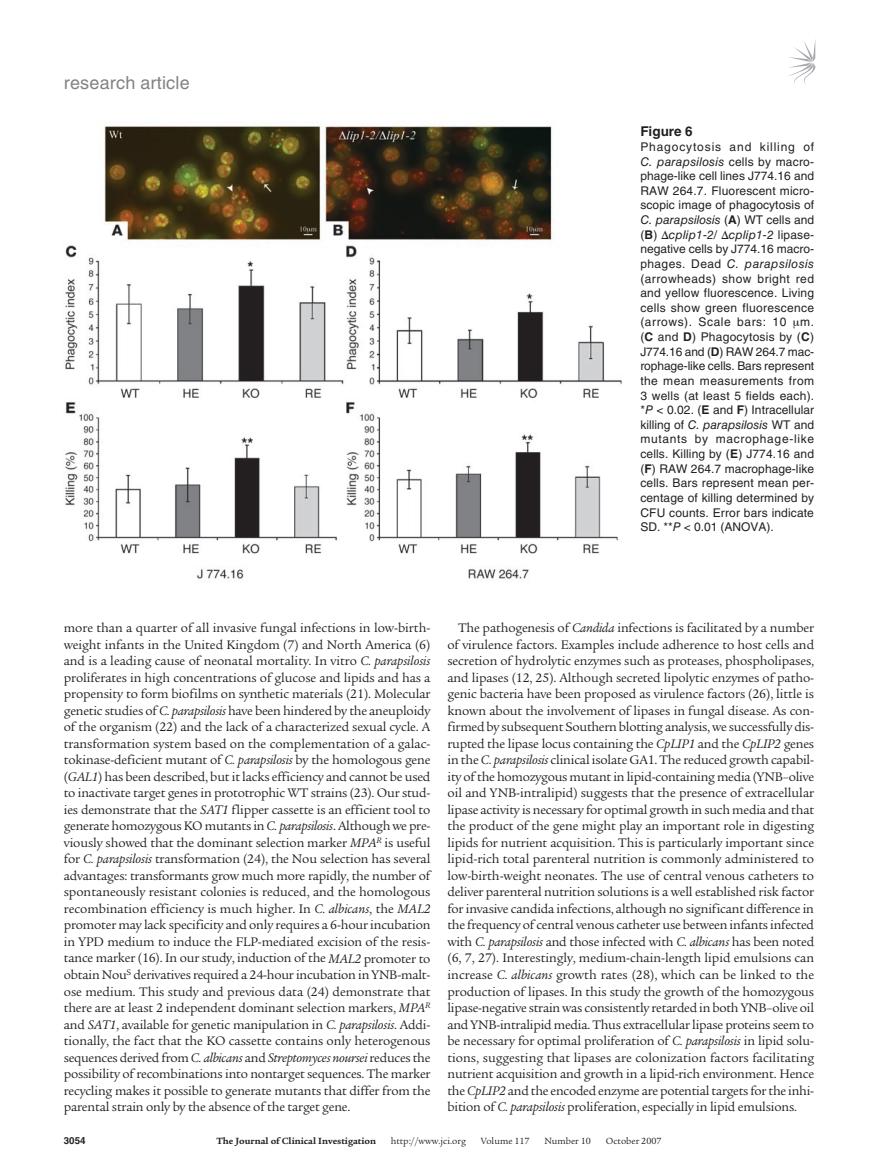
<style>
.page{position:relative;width:878px;height:1174px;background:#fff}
.page>*{position:absolute;margin:0;border:0;box-sizing:border-box;transform-origin:0 0}
.t1{font:18px "Helvetica LT Std";letter-spacing:.01em;color:#808285}
.t2{font:13.5px/16.5px "Legacy Serif Std";letter-spacing:-.015em;color:#231f20;text-align:justify}
.t3{font:700 13.5px "Helvetica LT Std";color:#231f20}
.t4{font:12px/14.7px "Helvetica LT Std";letter-spacing:.01em;color:#231f20;text-align:justify}
.t5{font:9.75px "Legacy Serif Std";color:#231f20}
.t6{font:700 9.75px "Legacy Serif Std";color:#231f20}
.t7{font:700 9.75px "Helvetica LT Std";color:#231f20}
.s1{font-style:italic}
.s2{font-weight:700}
</style>
<div class="page">
<svg style="left:789px;top:41px;width:26px;height:44px"></svg>
<img style="left:65px;top:125px;width:557px;height:454px">
<h1 class="t1" style="left:64px;top:72px;width:127px">research article</h1>
<p class="t3" style="left:640px;top:123px;width:54px">Figure 6</p>
<p class="t4" style="left:640px;top:139px;width:175px">Phagocytosis and killing of <span class="s1">C. parapsilosis</span> cells by macro&shy;phage-like cell lines J774.16 and RAW 264.7. Fluorescent micro&shy;scopic image of phagocytosis of <span class="s1">C. parapsilosis</span> (<span class="s2">A</span>) WT cells and (<span class="s2">B</span>) <span class="s1">Δcplip1-2/ Δcplip1-2</span> lipase&shy;negative cells by J774.16 macro&shy;phages. Dead <span class="s1">C. parapsilosis </span>(arrowheads) show bright red and yellow fluorescence. Living cells show green fluorescence (arrows). Scale bars: 10 m. (<span class="s2">C</span> and <span class="s2">D</span>) Phagocytosis by (<span class="s2">C</span>)<br>J774.16 and (<span class="s2">D</span>) RAW 264.7 mac&shy;rophage-like cells. Bars represent the mean measurements from 3 wells (at least 5 fields each). *<span class="s1">P</span> &lt; 0.02. (<span class="s2">E</span> and <span class="s2">F</span>) Intracellular killing of <span class="s1">C. parapsilosis</span> WT and mutants by macrophage-like cells. Killing by (<span class="s2">E</span>) J774.16 and (<span class="s2">F</span>) RAW 264.7 macrophage-like cells. Bars represent mean per&shy;centage of killing determined by CFU counts. Error bars indicate SD. **<span class="s1">P</span> &lt; 0.01 (ANOVA).</p>
<p class="t2" style="left:64px;top:620px;width:368px">more than a quarter of all invasive fungal infections in low-birth&shy;weight infants in the United Kingdom (7) and North America (6) and is a leading cause of neonatal mortality. In vitro <span class="s1">C. parapsilosis </span>proliferates in high concentrations of glucose and lipids and has a propensity to form biofilms on synthetic materials (21). Molecular genetic studies of <span class="s1">C. parapsilosis</span> have been hindered by the aneuploidy of the organism (22) and the lack of a characterized sexual cycle. A transformation system based on the complementation of a galac&shy;tokinase-deficient mutant of <span class="s1">C. parapsilosis</span> by the homologous gene (<span class="s1">GAL1</span>) has been described, but it lacks efficiency and cannot be used to inactivate target genes in prototrophic WT strains (23). Our stud&shy;ies demonstrate that the <span class="s1">SAT1</span> flipper cassette is an efficient tool to generate homozygous KO mutants in <span class="s1">C. parapsilosis</span>. Although we pre&shy;viously showed that the dominant selection marker <span class="s1">MPA</span><sup>R</sup> is useful for <span class="s1">C. parapsilosis</span> transformation (24), the Nou selection has several advantages: transformants grow much more rapidly, the number of spontaneously resistant colonies is reduced, and the homologous recombination efficiency is much higher. In <span class="s1">C. albicans</span>, the <span class="s1">MAL2 </span>promoter may lack specificity and only requires a 6-hour incubation in YPD medium to induce the FLP-mediated excision of the resis&shy;tance marker (16). In our study, induction of the <span class="s1">MAL2</span> promoter to obtain Nou<sup>S</sup> derivatives required a 24-hour incubation in YNB-malt&shy;ose medium. This study and previous data (24) demonstrate that there are at least 2 independent dominant selection markers, <span class="s1">MPA</span><sup>R </sup>and <span class="s1">SAT1</span>, available for genetic manipulation in <span class="s1">C. parapsilosis</span>. Addi&shy;tionally, the fact that the KO cassette contains only heterogenous sequences derived from <span class="s1">C. albicans</span> and <span class="s1">Streptomyces noursei</span> reduces the possibility of recombinations into nontarget sequences. The marker recycling makes it possible to generate mutants that differ from the parental strain only by the absence of the target gene.</p>
<p class="t2" style="left:447px;top:620px;width:368px;text-indent:11px">The pathogenesis of <span class="s1">Candida</span> infections is facilitated by a number of virulence factors. Examples include adherence to host cells and secretion of hydrolytic enzymes such as proteases, phospholipases, and lipases (12, 25). Although secreted lipolytic enzymes of patho&shy;genic bacteria have been proposed as virulence factors (26), little is known about the involvement of lipases in fungal disease. As con&shy;firmed by subsequent Southern blotting analysis, we successfully dis&shy;rupted the lipase locus containing the <span class="s1">CpLIP1</span> and the <span class="s1">CpLIP2</span> genes in the <span class="s1">C. parapsilosis</span> clinical isolate GA1. The reduced growth capabil&shy;ity of the homozygous mutant in lipid-containing media (YNB–olive oil and YNB-intralipid) suggests that the presence of extracellular lipase activity is necessary for optimal growth in such media and that the product of the gene might play an important role in digesting lipids for nutrient acquisition. This is particularly important since lipid-rich total parenteral nutrition is commonly administered to low-birth-weight neonates. The use of central venous catheters to deliver parenteral nutrition solutions is a well established risk factor for invasive candida infections, although no significant difference in the frequency of central venous catheter use between infants infected with <span class="s1">C. parapsilosis</span> and those infected with <span class="s1">C. albicans</span> has been noted (6, 7, 27). Interestingly, medium-chain-length lipid emulsions can increase <span class="s1">C. albicans</span> growth rates (28), which can be linked to the production of lipases. In this study the growth of the homozygous lipase-negative strain was consistently retarded in both YNB–olive oil and YNB-intralipid media. Thus extracellular lipase proteins seem to be necessary for optimal proliferation of <span class="s1">C. parapsilosis</span> in lipid solu&shy;tions, suggesting that lipases are colonization factors facilitating nutrient acquisition and growth in a lipid-rich environment. Hence the <span class="s1">CpLIP2</span> and the encoded enzyme are potential targets for the inhi&shy;bition of <span class="s1">C. parapsilosis</span> proliferation, especially in lipid emulsions.</p>
<p class="t7" style="left:64px;top:1134px;width:23px">3054</p>
<p class="t6" style="left:216px;top:1135px;width:161px">The Journal of Clinical Investigation</p>
<p class="t5" style="left:391px;top:1135px;width:77px">http://www.jci.org</p>
<p class="t5" style="left:480px;top:1135px;width:50px">Volume 117</p>
<p class="t5" style="left:544px;top:1135px;width:48px">Number 10</p>
<p class="t5" style="left:605px;top:1135px;width:57px">October 2007</p>
</div>
